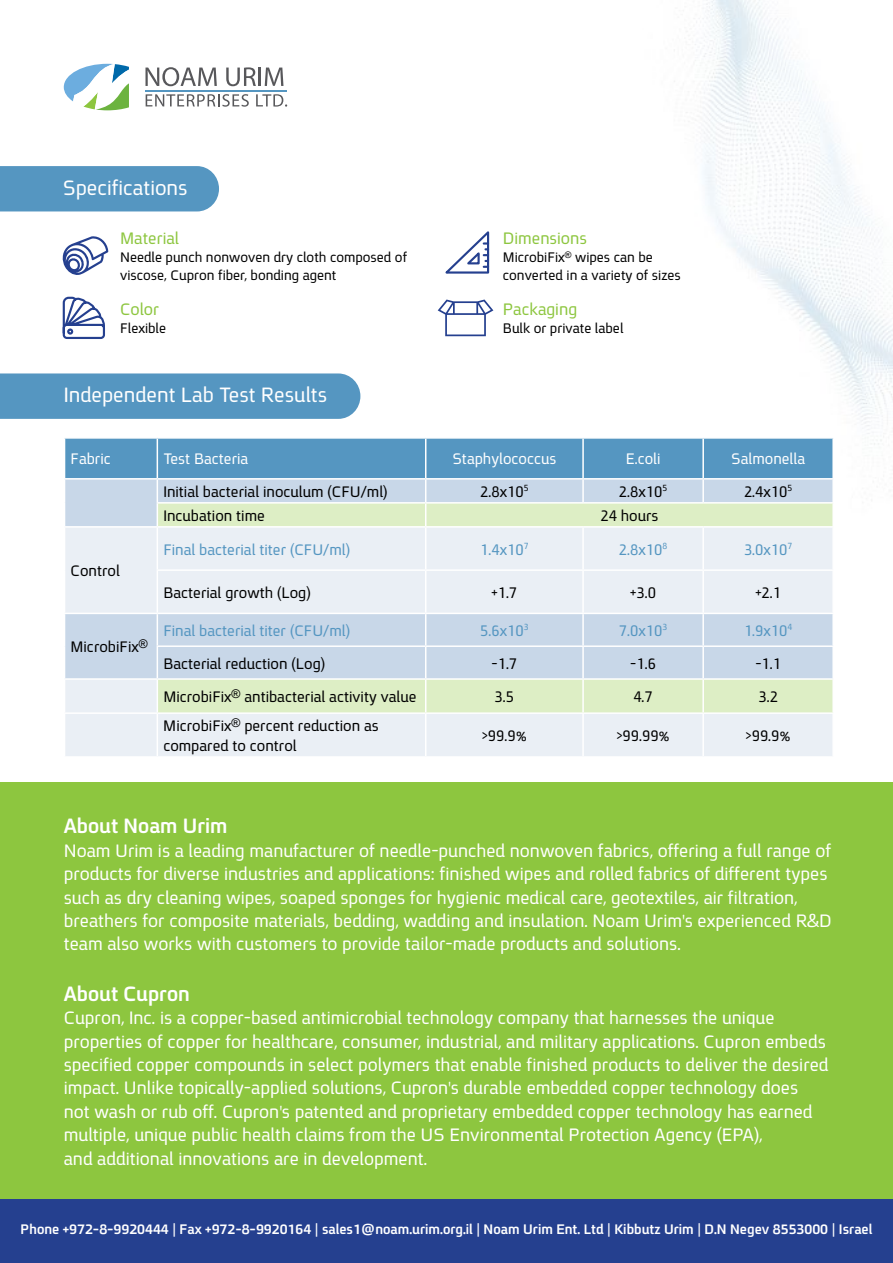
<style>
.page{position:relative;width:893px;height:1263px;background:#fff}
.page>*{position:absolute;margin:0;border:0;box-sizing:border-box;transform-origin:0 0}
.t1{font:22.5px "En Spoiler";color:#fff}
.t2{font:700 22.5px "En Spoiler";color:#fff}
.t3{font:19.5px/23.4px "En Spoiler";color:#fff}
.t4{font:18px "En Spoiler";color:#8dc63f}
.t5{font:16.5px "En Spoiler";color:#000}
.t6{font:16.5px "En Spoiler";color:#5596c1}
.t7{font:16.5px "En Spoiler";color:#fff}
.t8{font:15px/18px "En Spoiler";color:#000}
.t9{font:700 15px "En Spoiler";color:#fff}
.t10{font:12px "En Spoiler";color:#000}
.t11{font:9px "En Spoiler";color:#000}
</style>
<div class="page">
<img style="left:674px;top:0;width:219px;height:445px">
<svg style="left:145px;top:67px;width:72px;height:19px"></svg>
<svg style="left:226px;top:67px;width:57px;height:19px"></svg>
<svg style="left:146px;top:94px;width:103px;height:13px"></svg>
<svg style="left:256px;top:94px;width:31px;height:13px"></svg>
<hr style="left:145px;top:90px;width:141px;height:1px;background:#5596c1">
<svg style="left:64px;top:64px;width:65px;height:46px"></svg>
<div style="left:0;top:1199px;width:893px;height:64px;background:#25408f"></div>
<div style="left:0;top:373px;width:360px;height:46px;background:#5596c1"></div>
<svg style="left:65px;top:528px;width:767px;height:228px;background:#dee8eb"></svg>
<hr style="left:157px;top:528px;width:1px;height:41px;background:#fff">
<hr style="left:425px;top:528px;width:1px;height:41px;background:#fff">
<hr style="left:582px;top:528px;width:2px;height:41px;background:#fff">
<hr style="left:702px;top:528px;width:2px;height:41px;background:#fff">
<hr style="left:157px;top:571px;width:1px;height:42px;background:#fff">
<hr style="left:425px;top:571px;width:1px;height:42px;background:#fff">
<hr style="left:582px;top:571px;width:2px;height:42px;background:#fff">
<hr style="left:702px;top:571px;width:2px;height:42px;background:#fff">
<hr style="left:157px;top:614px;width:1px;height:31px;background:#fff">
<hr style="left:425px;top:614px;width:1px;height:31px;background:#fff">
<hr style="left:582px;top:614px;width:2px;height:31px;background:#fff">
<hr style="left:702px;top:614px;width:2px;height:31px;background:#fff">
<hr style="left:157px;top:647px;width:1px;height:31px;background:#fff">
<hr style="left:425px;top:647px;width:1px;height:31px;background:#fff">
<hr style="left:582px;top:647px;width:2px;height:31px;background:#fff">
<hr style="left:702px;top:647px;width:2px;height:31px;background:#fff">
<hr style="left:157px;top:680px;width:1px;height:32px;background:#fff">
<hr style="left:425px;top:680px;width:1px;height:32px;background:#fff">
<hr style="left:582px;top:680px;width:2px;height:32px;background:#fff">
<hr style="left:702px;top:680px;width:2px;height:32px;background:#fff">
<hr style="left:157px;top:714px;width:1px;height:42px;background:#fff">
<hr style="left:425px;top:714px;width:1px;height:42px;background:#fff">
<hr style="left:582px;top:714px;width:2px;height:42px;background:#fff">
<hr style="left:702px;top:714px;width:2px;height:42px;background:#fff">
<svg style="left:64px;top:438px;width:769px;height:88px;background:#97becd"></svg>
<hr style="left:157px;top:437px;width:269px;height:2px;background:#fff">
<hr style="left:426px;top:437px;width:157px;height:2px;background:#fff">
<hr style="left:583px;top:437px;width:120px;height:2px;background:#fff">
<hr style="left:703px;top:437px;width:131px;height:2px;background:#fff">
<hr style="left:832px;top:439px;width:2px;height:39px;background:#fff">
<hr style="left:157px;top:478px;width:269px;height:2px;background:#fff">
<hr style="left:426px;top:478px;width:157px;height:2px;background:#fff">
<hr style="left:583px;top:478px;width:120px;height:2px;background:#fff">
<hr style="left:703px;top:478px;width:131px;height:2px;background:#fff">
<hr style="left:832px;top:480px;width:2px;height:22px;background:#fff">
<hr style="left:157px;top:502px;width:269px;height:2px;background:#fff">
<hr style="left:426px;top:502px;width:157px;height:2px;background:#fff">
<hr style="left:583px;top:502px;width:120px;height:2px;background:#fff">
<hr style="left:703px;top:502px;width:131px;height:2px;background:#fff">
<hr style="left:157px;top:569px;width:269px;height:2px;background:#fff">
<hr style="left:426px;top:569px;width:157px;height:2px;background:#fff">
<hr style="left:583px;top:569px;width:120px;height:2px;background:#fff">
<hr style="left:703px;top:569px;width:131px;height:2px;background:#fff">
<hr style="left:64px;top:613px;width:93px;height:1px;background:#fff">
<hr style="left:157px;top:613px;width:269px;height:1px;background:#fff">
<hr style="left:426px;top:613px;width:157px;height:1px;background:#fff">
<hr style="left:583px;top:613px;width:120px;height:1px;background:#fff">
<hr style="left:703px;top:613px;width:131px;height:1px;background:#fff">
<hr style="left:157px;top:645px;width:269px;height:2px;background:#fff">
<hr style="left:426px;top:645px;width:157px;height:2px;background:#fff">
<hr style="left:583px;top:645px;width:120px;height:2px;background:#fff">
<hr style="left:703px;top:645px;width:131px;height:2px;background:#fff">
<hr style="left:64px;top:678px;width:93px;height:2px;background:#fff">
<hr style="left:157px;top:678px;width:269px;height:2px;background:#fff">
<hr style="left:426px;top:678px;width:157px;height:2px;background:#fff">
<hr style="left:583px;top:678px;width:120px;height:2px;background:#fff">
<hr style="left:703px;top:678px;width:131px;height:2px;background:#fff">
<hr style="left:64px;top:712px;width:93px;height:2px;background:#fff">
<hr style="left:157px;top:712px;width:269px;height:2px;background:#fff">
<hr style="left:426px;top:712px;width:157px;height:2px;background:#fff">
<hr style="left:583px;top:712px;width:120px;height:2px;background:#fff">
<hr style="left:703px;top:712px;width:131px;height:2px;background:#fff">
<div style="left:0;top:782px;width:893px;height:417px;background:#8dc63f"></div>
<div style="left:0;top:166px;width:219px;height:45px;background:#5596c1"></div>
<svg style="left:62px;top:236px;width:46px;height:39px"></svg>
<svg style="left:62px;top:296px;width:43px;height:43px"></svg>
<svg style="left:445px;top:231px;width:45px;height:43px"></svg>
<svg style="left:438px;top:299px;width:55px;height:37px"></svg>
<p class="t1" style="left:63px;top:171px;width:126px">Specifications</p>
<p class="t4" style="left:120px;top:226px;width:60px">Material</p>
<p class="t8" style="left:120px;top:248px;width:289px">Needle punch nonwoven dry cloth composed of viscose, Cupron fiber, bonding agent</p>
<p class="t4" style="left:120px;top:297px;width:41px">Color</p>
<p class="t8" style="left:120px;top:319px;width:48px">Flexible</p>
<p class="t1" style="left:64px;top:379px;width:265px">Independent Lab Test Results</p>
<p class="t7" style="left:71px;top:447px;width:42px">Fabric</p>
<p class="t5" style="left:71px;top:559px;width:51px">Control</p>
<p class="t10" style="left:139px;top:635px;width:9px">R</p>
<p class="t5" style="left:71px;top:635px;width:70px">MicrobiFix</p>
<p class="t7" style="left:163px;top:447px;width:86px">Test Bacteria</p>
<p class="t5" style="left:163px;top:480px;width:226px">Initial bacterial inoculum (CFU/ml)</p>
<p class="t5" style="left:163px;top:504px;width:103px">Incubation time</p>
<p class="t6" style="left:163px;top:537px;width:188px">Final bacterial titer (CFU/ml)</p>
<p class="t5" style="left:163px;top:581px;width:149px">Bacterial growth (Log(</p>
<p class="t6" style="left:163px;top:619px;width:188px">Final bacterial titer (CFU/ml)</p>
<p class="t5" style="left:163px;top:651px;width:163px">Bacterial reduction (Log(</p>
<p class="t10" style="left:232px;top:685px;width:10px">®</p>
<p class="t5" style="left:244px;top:685px;width:174px">antibacterial activity value</p>
<p class="t5" style="left:163px;top:685px;width:70px">MicrobiFix</p>
<p class="t10" style="left:232px;top:714px;width:10px">®</p>
<p class="t5" style="left:163px;top:714px;width:70px">MicrobiFix</p>
<p class="t5" style="left:244px;top:714px;width:136px">percent reduction as</p>
<p class="t5" style="left:163px;top:734px;width:135px">compared to control</p>
<p class="t4" style="left:503px;top:226px;width:86px">Dimensions</p>
<p class="t8" style="left:575px;top:248px;width:79px">wipes can be</p>
<p class="t11" style="left:565px;top:249px;width:8px">®</p>
<p class="t8" style="left:503px;top:248px;width:180px">MicrobiFix<br>converted in a variety of sizes</p>
<p class="t4" style="left:503px;top:297px;width:76px">Packaging</p>
<p class="t8" style="left:503px;top:319px;width:122px">Bulk or private label</p>
<p class="t7" style="left:452px;top:447px;width:106px">Staphylococcus</p>
<p class="t7" style="left:626px;top:447px;width:36px">.E coli</p>
<p class="t5" style="left:480px;top:480px;width:50px">2.8x10<sup>5</sup></p>
<p class="t5" style="left:619px;top:480px;width:50px">2.8x10<sup>5</sup></p>
<p class="t5" style="left:600px;top:504px;width:60px">24 hours</p>
<p class="t6" style="left:480px;top:537px;width:50px">1.4x10<sup>7</sup></p>
<p class="t6" style="left:619px;top:537px;width:50px">2.8x10<sup>8</sup></p>
<p class="t5" style="left:492px;top:581px;width:27px">+1.7</p>
<p class="t5" style="left:630px;top:581px;width:27px">+3.0</p>
<p class="t6" style="left:480px;top:619px;width:50px">5.6x10<sup>3</sup></p>
<p class="t6" style="left:619px;top:619px;width:50px">7.0x10<sup>3</sup></p>
<p class="t5" style="left:492px;top:651px;width:27px">-1.7</p>
<p class="t5" style="left:630px;top:651px;width:27px">-1.6</p>
<p class="t5" style="left:495px;top:685px;width:21px">3.5</p>
<p class="t5" style="left:633px;top:685px;width:21px">4.7</p>
<p class="t5" style="left:482px;top:724px;width:47px">&lt;99.9%</p>
<p class="t5" style="left:616px;top:724px;width:55px">&lt;99.99%</p>
<p class="t7" style="left:731px;top:447px;width:75px">Salmonella</p>
<p class="t5" style="left:744px;top:480px;width:50px">2.4x10<sup>5</sup></p>
<p class="t6" style="left:744px;top:537px;width:50px">3.0x10<sup>7</sup></p>
<p class="t5" style="left:755px;top:581px;width:27px">+2.1</p>
<p class="t6" style="left:744px;top:619px;width:50px">1.9x10<sup>4</sup></p>
<p class="t5" style="left:755px;top:651px;width:27px">-1.1</p>
<p class="t5" style="left:758px;top:685px;width:21px">3.2</p>
<p class="t5" style="left:745px;top:724px;width:47px">&lt;99.9%</p>
<p class="t2" style="left:64px;top:810px;width:165px">About Noam Urim</p>
<p class="t3" style="left:64px;top:838px;width:770px">Noam Urim is a leading manufacturer of needle-punched nonwoven fabrics, offering a full range of products for diverse industries and applications: finished wipes and rolled fabrics of different types such as dry cleaning wipes, soaped sponges for hygienic medical care, geotextiles, air filtration, breathers for composite materials, bedding, wadding and insulation. Noam Urims’ experienced &amp;R D team also works with customers to provide tailor-made products and solutions.</p>
<p class="t2" style="left:64px;top:977px;width:127px">About Cupron</p>
<p class="t3" style="left:64px;top:1005px;width:766px">Cupron, Inc is. a copper-based antimicrobial technology company that harnesses the unique properties of copper for healthcare, consumer, industrial, and military applications. Cupron embeds specified copper compounds in select polymers that enable finished products to deliver the desired impact. Unlike topically-applied solutions, Cuprons’ durable embedded copper technology does not wash or rub off. Cuprons’ patented and proprietary embedded copper technology has earned multiple, unique public health claims from the US Environmental Protection Agency (EPA ,(<br>and additional innovations are in development.</p>
<p class="t9" style="left:21px;top:1218px;width:853px">Phone +972-8-9920444 | Fax +972-8-9920164 | sales @1 noam.urim.org i l. | Noam Urim Ent. Ltd | Kibbutz Urim | D N. Negev 8553000 | Israel</p>
</div>
